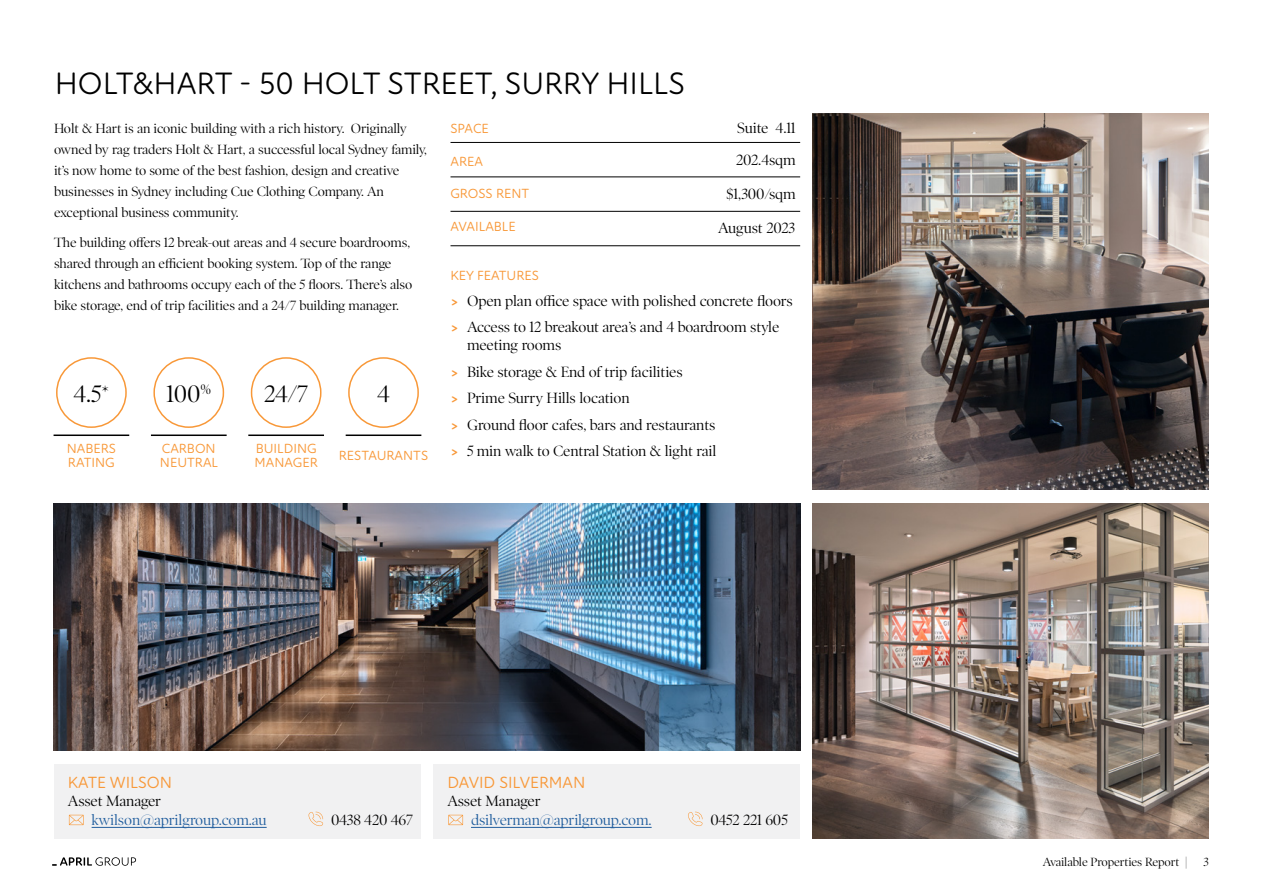
<style>
.page{position:relative;width:1263px;height:893px;background:#fff}
.page>*{position:absolute;margin:0;border:0;box-sizing:border-box;transform-origin:0 0}
.t1{font:31.5px "New Atten Round";color:#000}
.t2{font:24px "Poynter OS Disp";color:#000}
.t3{font:16.5px "New Atten Round";color:#f89838}
.t4{font:15px/26.5px "Poynter OS Disp";letter-spacing:-.01em;color:#000}
.t5{font:15px "Poynter OS Disp";letter-spacing:-.01em;color:#215e9e}
.t6{font:13.5px/21px "Poynter OS Disp";letter-spacing:-.01em;color:#000}
.t7{font:13.5px/13.5px "New Atten Round";color:#f89838}
.t8{font:12px "Poynter OS Disp";letter-spacing:-.01em;color:#000}
.s1{font-family:"New Atten Round";font-weight:500;color:#f89838}
</style>
<div class="page">
<svg style="left:53px;top:857px;width:83px;height:9px"></svg>
<img style="left:813px;top:503px;width:396px;height:336px">
<img style="left:54px;top:503px;width:746px;height:247px">
<hr style="left:450px;top:142px;width:350px;height:1px;background:#000">
<hr style="left:450px;top:177px;width:350px;height:1px;background:#000">
<hr style="left:450px;top:211px;width:350px;height:1px;background:#000">
<div style="left:54px;top:764px;width:367px;height:75px;background:#f1f1f2"></div>
<hr style="left:92px;top:827px;width:175px;height:1px;background:#215e9e">
<svg style="left:69px;top:815px;width:15px;height:10px"></svg>
<svg style="left:308px;top:812px;width:15px;height:14px"></svg>
<div style="left:433px;top:764px;width:367px;height:75px;background:#f1f1f2"></div>
<hr style="left:471px;top:827px;width:181px;height:1px;background:#215e9e">
<svg style="left:448px;top:815px;width:15px;height:10px"></svg>
<svg style="left:688px;top:812px;width:15px;height:14px"></svg>
<hr style="left:450px;top:245px;width:350px;height:1px;background:#000">
<div style="left:56px;top:357px;width:71px;height:71px;border:2px solid #f89838;border-radius:50%"></div>
<div style="left:153px;top:357px;width:71px;height:71px;border:2px solid #f89838;border-radius:50%"></div>
<div style="left:251px;top:357px;width:70px;height:71px;border:2px solid #f89838;border-radius:50%"></div>
<div style="left:348px;top:357px;width:71px;height:71px;border:2px solid #f89838;border-radius:50%"></div>
<hr style="left:54px;top:434px;width:75px;height:2px;background:#000">
<hr style="left:248px;top:434px;width:76px;height:2px;background:#000">
<hr style="left:151px;top:434px;width:76px;height:2px;background:#000">
<hr style="left:346px;top:434px;width:75px;height:2px;background:#000">
<img style="left:813px;top:113px;width:396px;height:377px">
<h1 class="t1" style="left:55px;top:65px;width:632px">HOLT&amp;HART - 50 HOLT STREET, SURRY HILLS</h1>
<p class="t6" style="left:54px;top:118px;width:375px">Holt &amp; Hart is an iconic building with a rich history. Originally owned by rag traders Holt &amp; Hart, a successful local Sydney family, it’s now home to some of the best fashion, design and creative businesses in Sydney including Cue Clothing Company. An exceptional business community.</p>
<p class="t6" style="left:54px;top:232px;width:360px">The building offers 12 break-out areas and 4 secure boardrooms, shared through an efficient booking system. Top of the range kitchens and bathrooms occupy each of the 5 floors. There’s also bike storage, end of trip facilities and a 24/7 building manager.</p>
<p class="t4" style="left:736px;top:111px;width:61px;line-height:32.7px">Suite 4.11<br>202.4sqm</p>
<p class="t7" style="left:450px;top:122px;width:40px">SPACE</p>
<p class="t7" style="left:450px;top:154px;width:34px">AREA</p>
<p class="t7" style="left:450px;top:187px;width:80px">GROSS RENT</p>
<p class="t4" style="left:727px;top:181px;width:71px">$1,300/sqm</p>
<p class="t7" style="left:450px;top:220px;width:67px">AVAILABLE</p>
<p class="t4" style="left:718px;top:214px;width:78px">August 2023</p>
<p class="t7" style="left:450px;top:269px;width:90px">KEY FEATURES</p>
<p class="t4" style="left:450px;top:287px;width:344px"><span class="s1">&gt;</span> Open plan office space with polished concrete floors <span class="s1">&gt;</span> Access to 12 breakout area’s and 4 boardroom style</p>
<p class="t4" style="left:450px;top:332px;width:268px;text-indent:17px">meeting rooms<br><span class="s1">&gt;</span> Bike storage &amp; End of trip facilities<br><span class="s1">&gt;</span> Prime Surry Hills location<br><span class="s1">&gt;</span> Ground floor cafes, bars and restaurants <span class="s1">&gt;</span> 5 min walk to Central Station &amp; light rail</p>
<h2 class="t2" style="left:167px;top:380px;width:46px">100<sup>%</sup></h2>
<h2 class="t2" style="left:264px;top:380px;width:46px">24/7</h2>
<h2 class="t2" style="left:73px;top:380px;width:37px">4.5*</h2>
<h2 class="t2" style="left:377px;top:380px;width:14px">4</h2>
<p class="t7" style="left:67px;top:442px;width:51px">NABERS<br>RATING</p>
<p class="t7" style="left:160px;top:442px;width:60px">CARBON<br>NEUTRAL</p>
<p class="t7" style="left:255px;top:442px;width:65px">BUILDING<br>MANAGER</p>
<p class="t7" style="left:339px;top:449px;width:91px">RESTAURANTS</p>
<p class="t3" style="left:68px;top:773px;width:106px">KATE WILSON</p>
<p class="t4" style="left:68px;top:788px;width:95px">Asset Manager</p>
<p class="t5" style="left:92px;top:812px;width:177px">kwilson@aprilgroup.com.au</p>
<p class="t4" style="left:331px;top:806px;width:83px">0438 420 467</p>
<p class="t3" style="left:447px;top:773px;width:140px">DAVID SILVERMAN</p>
<p class="t4" style="left:447px;top:788px;width:95px">Asset Manager</p>
<p class="t5" style="left:471px;top:812px;width:182px">dsilverman@aprilgroup.com.</p>
<p class="t4" style="left:710px;top:806px;width:79px">0452 221 605</p>
<p class="t8" style="left:1043px;top:855px;width:146px">Available Properties Report |</p>
<p class="t8" style="left:1204px;top:855px;width:7px">3</p>
</div>
